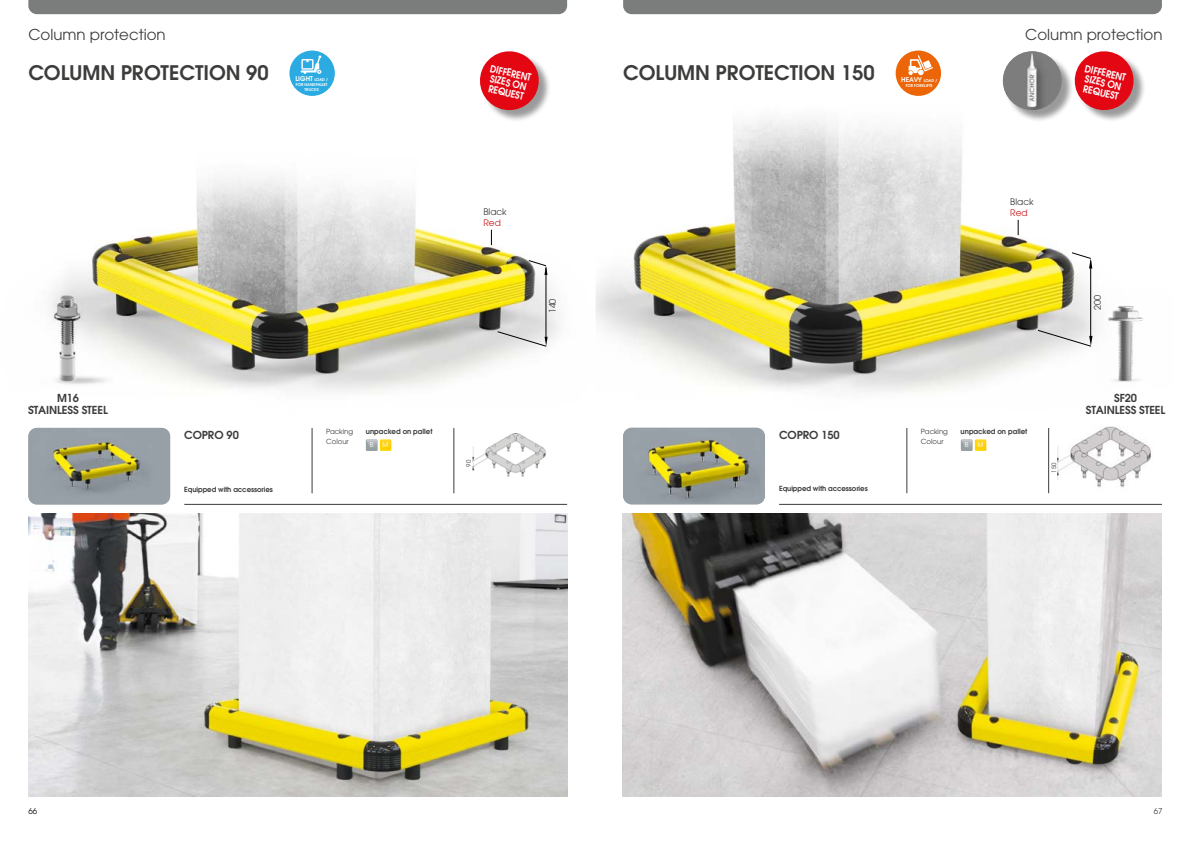
<style>
.page{position:relative;width:1191px;height:842px;background:#fff}
.page>*{position:absolute;margin:0;border:0;box-sizing:border-box;transform-origin:0 0}
.t1{font:600 20px "Avant Garde";color:#3c3c3b}
.t2{font:15px "Avant Garde";color:#3c3c3b}
.t3{font:600 11px/12px "Avant Garde";letter-spacing:-.01em;color:#3c3c3b;text-align:center}
.t4{font:600 10px/10px "Avant Garde";color:#fff;scale:.9 1}
.t5{font:9px "Avant Garde";color:#3c3c3b}
.t6{font:9px "Avant Garde";color:#cd1719}
.t7{font:8px "Avant Garde";color:#3c3c3b}
.t8{font:8px "Avant Garde";color:#000}
.t9{font:600 7.1px "Avant Garde";color:#3c3c3b}
.t10{font:600 7px "Avant Garde";letter-spacing:-.01em;color:#3c3c3b}
.t11{font:7px "Avant Garde";color:#3c3c3b}
.t12{font:600 6.6px "Avant Garde";color:#fff}
.t13{font:6.4px "Avant Garde";color:#fff}
.t14{font:6.3px "ITC Avant Garde Std";color:#fff}
.t15{font:6px "Avant Garde";color:#3c3c3b}
.t16{font:600 3.9px/4.7px "Avant Garde";color:#fff;text-align:center}
.s1{font-size:3.9px}
</style>
<div class="page">
<img style="left:36px;top:177px;width:523px;height:251px">
<svg style="left:491px;top:230px;width:1px;height:15px"></svg>
<hr style="left:546px;top:268px;width:1px;height:72px;background:#000">
<svg style="left:528px;top:260px;width:19px;height:15px"></svg>
<svg style="left:497px;top:331px;width:50px;height:15px"></svg>
<img style="left:28px;top:428px;width:142px;height:76px">
<hr style="left:454px;top:428px;width:1px;height:65px;background:#3c3c3b">
<hr style="left:312px;top:428px;width:1px;height:65px;background:#3c3c3b">
<img style="left:472px;top:433px;width:74px;height:44px">
<div style="left:481px;top:52px;width:70px;height:71px;background:#000;opacity:.4"></div>
<svg style="left:480px;top:51px;width:63px;height:63px"></svg>
<div style="left:28px;top:0;width:539px;height:14px;background:#7b7c7c"></div>
<hr style="left:184px;top:504px;width:383px;height:1px;background:#3c3c3b">
<div style="left:289px;top:51px;width:46px;height:45px;background:#2babe2;border-radius:50%"></div>
<svg style="left:301px;top:55px;width:20px;height:19px"></svg>
<img style="left:596px;top:94px;width:499px;height:334px">
<svg style="left:1018px;top:220px;width:1px;height:15px"></svg>
<hr style="left:1090px;top:260px;width:1px;height:79px;background:#000">
<svg style="left:1071px;top:252px;width:21px;height:16px"></svg>
<svg style="left:1037px;top:330px;width:55px;height:16px"></svg>
<img style="left:623px;top:428px;width:142px;height:76px">
<hr style="left:1048px;top:428px;width:1px;height:65px;background:#3c3c3b">
<hr style="left:906px;top:428px;width:1px;height:65px;background:#3c3c3b">
<hr style="left:779px;top:504px;width:382px;height:1px;background:#3c3c3b">
<img style="left:1058px;top:421px;width:94px;height:67px">
<div style="left:1076px;top:52px;width:70px;height:71px;background:#000;opacity:.4"></div>
<svg style="left:1074px;top:51px;width:63px;height:63px"></svg>
<div style="left:623px;top:0;width:538px;height:14px;background:#7b7c7c"></div>
<div style="left:895px;top:51px;width:46px;height:45px;background:#ec6608;border-radius:50%"></div>
<svg style="left:908px;top:55px;width:25px;height:20px"></svg>
<img style="left:36px;top:286px;width:86px;height:121px">
<img style="left:28px;top:513px;width:539px;height:284px">
<img style="left:622px;top:513px;width:539px;height:284px">
<img style="left:1095px;top:306px;width:48px;height:76px">
<div style="left:1004px;top:53px;width:70px;height:70px;background:#000;opacity:.4"></div>
<img style="left:1003px;top:51px;width:58px;height:59px;border-radius:29px">
<svg style="left:366px;top:439px;width:25px;height:12px"></svg>
<svg style="left:961px;top:439px;width:25px;height:12px"></svg>
<h2 class="t2" style="left:28px;top:26px;width:139px">Column protection</h2>
<h1 class="t1" style="left:28px;top:59px;width:242px">COLUMN PROTECTION 90</h1>
<p class="t12" style="left:295px;top:74px;width:34px">LIGHT <span class="s1">LOAD /</span></p>
<p class="t16" style="left:296px;top:82px;width:33px">FOR HANDPALLET<br>TRUCKS</p>
<p class="t4" style="left:491px;top:63px;width:48px;rotate:13deg">DIFFERENT<br>SIZES ON<br>REQUEST</p>
<p class="t5" style="left:483px;top:207px;width:25px">Black</p>
<p class="t6" style="left:483px;top:217px;width:19px">Red</p>
<p class="t5" style="left:547px;top:313px;width:16px;rotate:-90deg">140</p>
<h1 class="t1" style="left:623px;top:59px;width:253px">COLUMN PROTECTION 150</h1>
<p class="t12" style="left:901px;top:76px;width:38px">HEAVY <span class="s1">LOAD /</span></p>
<p class="t16" style="left:905px;top:83px;width:28px">FOR FORKLIFTS</p>
<h2 class="t2" style="left:1025px;top:26px;width:139px">Column protection</h2>
<p class="t5" style="left:1010px;top:197px;width:25px">Black</p>
<p class="t6" style="left:1010px;top:207px;width:19px">Red</p>
<p class="t4" style="left:1086px;top:63px;width:48px;rotate:13deg">DIFFERENT<br>SIZES ON<br>REQUEST</p>
<p class="t5" style="left:1092px;top:310px;width:16px;rotate:-90deg">200</p>
<p class="t3" style="left:28px;top:392px;width:81px">M16<br>STAINLESS STEEL</p>
<p class="t3" style="left:1085px;top:392px;width:81px">SF20<br>STAINLESS STEEL</p>
<p class="t13" style="left:370px;top:441px;width:5px">B</p>
<p class="t14" style="left:382px;top:441px;width:7px">M</p>
<p class="t13" style="left:964px;top:441px;width:5px">B</p>
<p class="t14" style="left:977px;top:441px;width:7px">M</p>
<p class="t11" style="left:921px;top:427px;width:29px">Packing</p>
<p class="t9" style="left:960px;top:426px;width:68px">unpacked on pallet</p>
<p class="t11" style="left:921px;top:438px;width:24px">Colour</p>
<p class="t11" style="left:326px;top:427px;width:29px">Packing</p>
<p class="t9" style="left:366px;top:426px;width:68px">unpacked on pallet</p>
<p class="t11" style="left:326px;top:438px;width:24px">Colour</p>
<p class="t3" style="left:779px;top:429px;width:62px">COPRO 150</p>
<p class="t3" style="left:184px;top:429px;width:56px">COPRO 90</p>
<p class="t8" style="left:28px;top:806px;width:10px">66</p>
<p class="t10" style="left:184px;top:484px;width:90px">Equipped with accessories</p>
<p class="t15" style="left:465px;top:467px;width:8px;rotate:-90deg">90</p>
<p class="t10" style="left:779px;top:484px;width:90px">Equipped with accessories</p>
<p class="t15" style="left:1050px;top:472px;width:11px;rotate:-90deg">150</p>
<p class="t7" style="left:1153px;top:806px;width:10px">67</p>
</div>
